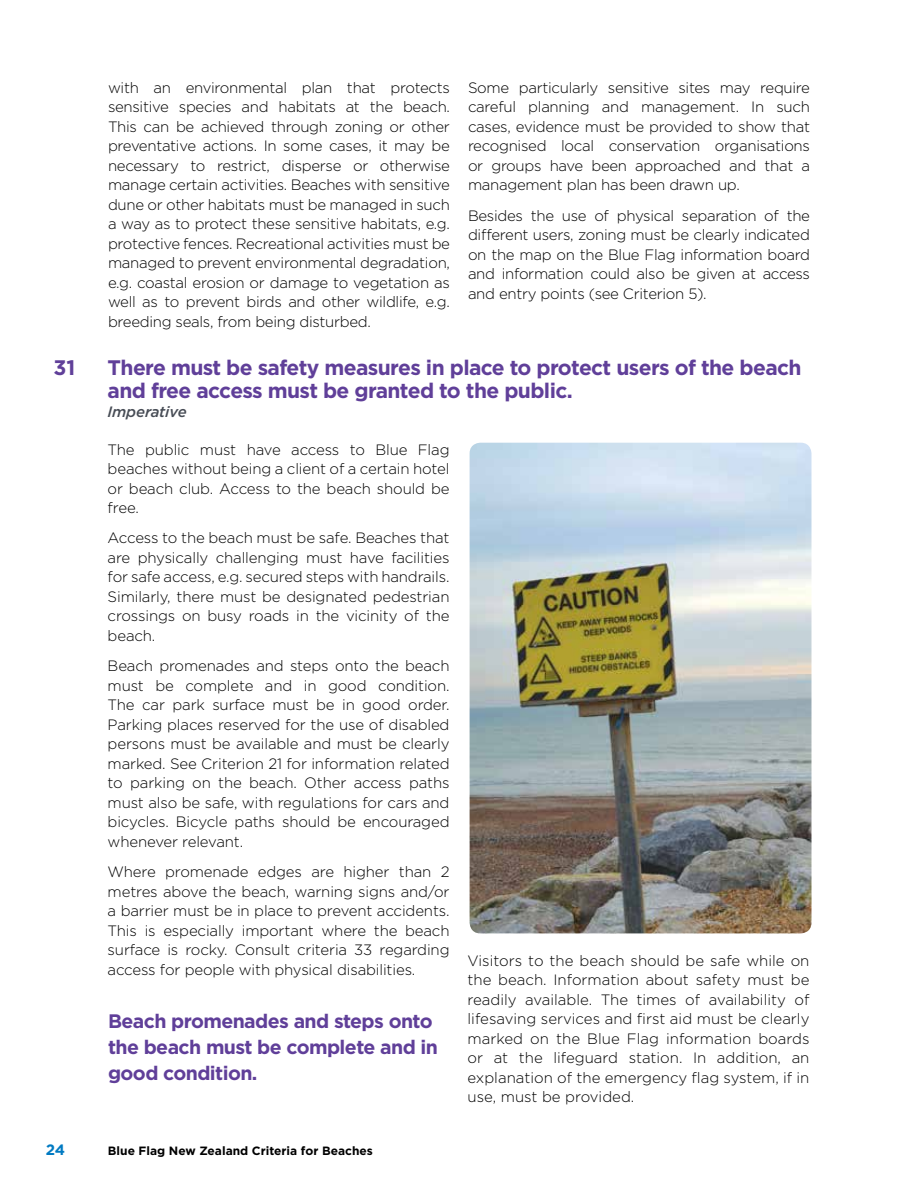
<style>
.page{position:relative;width:918px;height:1188px;background:#fff}
.page>*{position:absolute;margin:0;border:0;box-sizing:border-box;transform-origin:0 0}
.t1{font:700 21px/22.5px "Gotham HTF";letter-spacing:-.03em;color:#603f99}
.t2{font:700 19.5px/26.2px "Gotham HTF";letter-spacing:-.03em;color:#603f99}
.t3{font:300 15px/19.5px "Gotham";letter-spacing:-.01em;color:#000;text-align:justify}
.t4{font:italic 500 15px "Gotham";letter-spacing:-.01em;color:#474c55}
.t5{font:700 15px "Gotham HTF";color:#007ac2}
.t6{font:700 12px "Gotham HTF";color:#000}
</style>
<div class="page">
<img style="left:470px;top:443px;width:342px;height:490px">
<p class="t3" style="left:108px;top:78px;width:344px">with an environmental plan that protects sensitive species and habitats at the beach.<br>This can be achieved through zoning or other preventative actions. In some cases, it may be necessary to restrict, disperse or otherwise manage certain activities. Beaches with sensitive dune or other habitats must be managed in such a way as to protect these sensitive habitats, e.g. protective fences. Recreational activities must be managed to prevent environmental degradation, e.g. coastal erosion or damage to vegetation as well as to prevent birds and other wildlife, e.g. breeding seals, from being disturbed.</p>
<p class="t3" style="left:468px;top:78px;width:344px">Some particularly sensitive sites may require careful planning and management. In such cases, evidence must be provided to show that recognised local conservation organisations or groups have been approached and that a management plan has been drawn up.</p>
<p class="t3" style="left:468px;top:205px;width:344px">Besides the use of physical separation of the different users, zoning must be clearly indicated on the map on the Blue Flag information board and information could also be given at access and entry points (see Criterion 5).</p>
<h1 class="t1" style="left:54px;top:356px;width:23px">31</h1>
<h1 class="t1" style="left:108px;top:356px;width:695px">There must be safety measures in place to protect users of the beach and free access must be granted to the public.</h1>
<p class="t4" style="left:108px;top:402px;width:81px">Imperative</p>
<p class="t3" style="left:108px;top:439px;width:343px">The public must have access to Blue Flag beaches without being a client of a certain hotel or beach club. Access to the beach should be free.</p>
<p class="t3" style="left:108px;top:528px;width:343px">Access to the beach must be safe. Beaches that are physically challenging must have facilities for safe access, e.g. secured steps with handrails.<br>Similarly, there must be designated pedestrian crossings on busy roads in the vicinity of the beach.</p>
<p class="t3" style="left:108px;top:656px;width:343px">Beach promenades and steps onto the beach must be complete and in good condition.<br>The car park surface must be in good order.<br>Parking places reserved for the use of disabled persons must be available and must be clearly marked. See Criterion 21 for information related to parking on the beach. Other access paths must also be safe, with regulations for cars and bicycles. Bicycle paths should be encouraged whenever relevant.</p>
<p class="t3" style="left:108px;top:862px;width:343px">Where promenade edges are higher than 2 metres above the beach, warning signs and/or a barrier must be in place to prevent accidents.<br>This is especially important where the beach surface is rocky. Consult criteria 33 regarding access for people with physical disabilities.</p>
<h2 class="t2" style="left:108px;top:1007px;width:331px">Beach promenades and steps onto the beach must be complete and in good condition.</h2>
<p class="t5" style="left:46px;top:1141px;width:21px">24</p>
<p class="t6" style="left:108px;top:1144px;width:266px">Blue Flag New Zealand Criteria for Beaches</p>
<p class="t3" style="left:468px;top:950px;width:343px">Visitors to the beach should be safe while on the beach. Information about safety must be readily available. The times of availability of lifesaving services and first aid must be clearly marked on the Blue Flag information boards or at the lifeguard station. In addition, an explanation of the emergency flag system, if in use, must be provided.</p>
</div>
